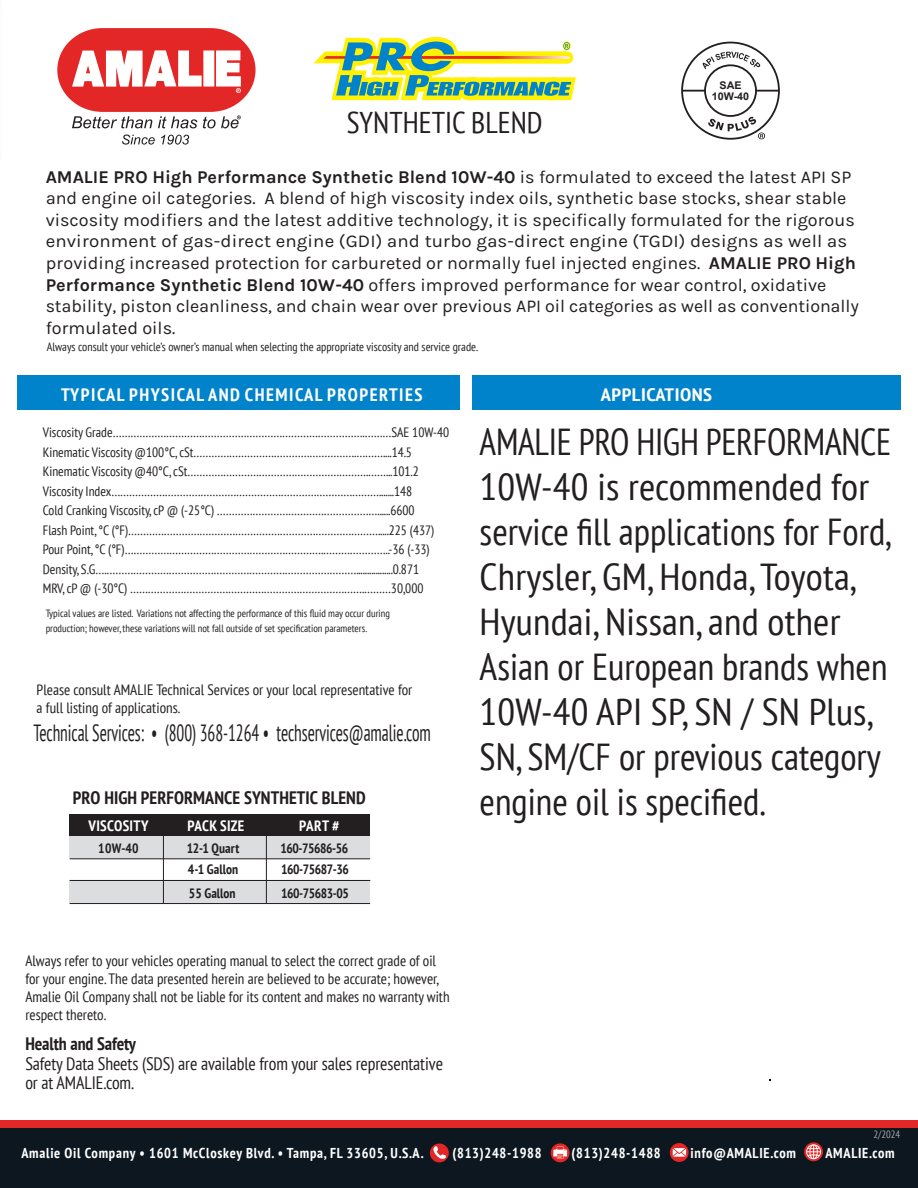
<style>
.page{position:relative;width:918px;height:1188px;background:#fff}
.page>*{position:absolute;margin:0;border:0;box-sizing:border-box;transform-origin:0 0}
.t1{font:condensed 37.5px/45px "PT Sans";color:#231f20;scale:.94 1}
.t2{font:condensed 30px "PT Sans";color:#231f20}
.t3{font:condensed 23.4px "PT Sans";letter-spacing:-.005em;color:#231f20;scale:.75 1}
.t4{font:18px/21.6px "Karla";color:#231f20}
.t5{font:condensed 18px/19.5px "PT Sans";letter-spacing:-.005em;color:#231f20}
.t6{font:700 condensed 18px "PT Sans";letter-spacing:.005em;color:#231f20}
.t7{font:700 condensed 18px "PT Sans";letter-spacing:.08em;color:#fff}
.t8{font:700 condensed 18px "PT Sans";letter-spacing:.025em;color:#fff;scale:1.13 1}
.t9{font:condensed 15px/18px "PT Sans";color:#231f20}
.t10{font:700 condensed 15px "PT Sans";letter-spacing:.015em;color:#fff}
.t11{font:700 condensed 14.25px "PT Sans";letter-spacing:.05em;color:#fff}
.t12{font:condensed 13.5px/19.5px "PT Sans";color:#231f20}
.t13{font:700 condensed 13.5px "PT Sans";letter-spacing:-.03em;color:#231f20}
.t14{font:700 condensed 13.5px "PT Sans";color:#231f20}
.t15{font:condensed 12px "PT Sans";color:#231f20}
.t16{font:700 10.65px/10.6px "Arial";color:#231f20;text-align:center}
.t17{font:condensed 10.5px/15px "PT Sans";color:#231f20}
.t18{font:condensed 10.5px "PT Sans";color:#a4a5a9}
.s1{font-weight:700}
</style>
<div class="page">
<svg style="left:313px;top:37px;width:263px;height:63px"></svg>
<div style="left:0;top:1123px;width:918px;height:65px;background:#0d1720"></div>
<div style="left:0;top:1120px;width:918px;height:7px;background:#e32626"></div>
<svg style="left:430px;top:1143px;width:19px;height:19px"></svg>
<svg style="left:432px;top:1146px;width:14px;height:13px"></svg>
<svg style="left:551px;top:1143px;width:19px;height:19px"></svg>
<svg style="left:553px;top:1147px;width:14px;height:12px"></svg>
<svg style="left:670px;top:1143px;width:19px;height:19px"></svg>
<svg style="left:673px;top:1148px;width:13px;height:9px"></svg>
<svg style="left:804px;top:1142px;width:19px;height:19px"></svg>
<svg style="left:806px;top:1144px;width:15px;height:15px"></svg>
<div style="left:18px;top:375px;width:883px;height:34px;background:#0083ca"></div>
<div style="left:460px;top:373px;width:12px;height:38px;background:#fff"></div>
<div style="left:70px;top:815px;width:300px;height:22px;background:#231f20"></div>
<div style="left:70px;top:837px;width:300px;height:22px;background:#dcdddf"></div>
<hr style="left:70px;top:858px;width:300px;height:1px;background:#231f20">
<hr style="left:70px;top:880px;width:300px;height:1px;background:#231f20">
<div style="left:70px;top:881px;width:300px;height:22px;background:#dcdddf"></div>
<hr style="left:70px;top:903px;width:300px;height:1px;background:#231f20">
<hr style="left:163px;top:833px;width:1px;height:71px;background:#231f20">
<hr style="left:266px;top:833px;width:1px;height:71px;background:#231f20">
<svg style="left:57px;top:28px;width:199px;height:100px"></svg>
<svg style="left:122px;top:135px;width:33px;height:10px"></svg>
<svg style="left:161px;top:135px;width:28px;height:10px"></svg>
<div style="left:681px;top:42px;width:99px;height:98px;border:2px solid #231f20;border-radius:50%"></div>
<div style="left:704px;top:64px;width:53px;height:53px;border:2px solid #231f20;border-radius:50%"></div>
<hr style="left:682px;top:90px;width:23px;height:2px;background:#231f20">
<hr style="left:756px;top:90px;width:23px;height:2px;background:#231f20">
<svg style="left:702px;top:52px;width:58px;height:17px"></svg>
<svg style="left:708px;top:116px;width:57px;height:23px"></svg>
<h2 class="t2" style="left:347px;top:103px;width:197px">SYNTHETIC BLEND</h2>
<p class="t16" style="left:712px;top:80px;width:39px">SAE<br>10W-40</p>
<p class="t4" style="left:46px;top:166px;width:815px"><span class="s1">AMALIE PRO High Performance Synthetic Blend 10W-40</span> is formulated to exceed the latest API SP and engine oil categories. A blend of high viscosity index oils, synthetic base stocks, shear stable viscosity modifiers and the latest additive technology, it is specifically formulated for the rigorous environment of gas-direct engine (GDI) and turbo gas-direct engine (TGDI) designs as well as providing increased protection for carbureted or normally fuel injected engines. <span class="s1">AMALIE PRO High Performance Synthetic Blend 10W-40</span> offers improved performance for wear control, oxidative stability, piston cleanliness, and chain wear over previous API oil categories as well as conventionally formulated oils.</p>
<p class="t15" style="left:47px;top:339px;width:433px">Always consult your vehicle’s owner’s manual when selecting the appropriate viscosity and service grade.</p>
<p class="t7" style="left:61px;top:382px;width:363px">TYPICAL PHYSICAL AND CHEMICAL PROPERTIES</p>
<p class="t8" style="left:601px;top:382px;width:100px">APPLICATIONS</p>
<p class="t12" style="left:43px;top:422px;width:408px">Viscosity Grade………………………………………………………………………….………SAE 10W-40<br>Kinematic Viscosity @100°C, cSt……………………………………………….………....14.5<br>Kinematic Viscosity @40°C, cSt…………………………………………………….……...101.2<br>Viscosity Index……………………………………………………………………………….......148<br>Cold Cranking Viscosity, cP @ (-25°C) ………………………………………………......6600<br>Flash Point, °C (°F)………………………………………………………………………….....225 (437)<br>Pour Point, °C (°F)………………………………………………………….…………………..-36 (-33)<br>Density, S.G….………………………………………………………………………….................0.871<br>MRV, cP @ (-30°C) …………………………………………………………………….………30,000</p>
<p class="t17" style="left:46px;top:605px;width:346px">Typical values are listed. Variations not affecting the performance of this fluid may occur during production; however, these variations will not fall outside of set specification parameters.</p>
<p class="t9" style="left:37px;top:681px;width:377px">Please consult AMALIE Technical Services or your local representative for a full listing of applications.</p>
<p class="t3" style="left:34px;top:718px;width:531px">Technical Services: • (800) 368-1264 • techservices@amalie.com</p>
<p class="t6" style="left:73px;top:785px;width:294px">PRO HIGH PERFORMANCE SYNTHETIC BLEND</p>
<p class="t10" style="left:88px;top:816px;width:62px">VISCOSITY</p>
<p class="t10" style="left:188px;top:816px;width:58px">PACK SIZE</p>
<p class="t10" style="left:299px;top:816px;width:42px">PART #</p>
<p class="t13" style="left:98px;top:839px;width:42px">10W-40</p>
<p class="t13" style="left:187px;top:839px;width:54px">12-1 Quart</p>
<p class="t13" style="left:280px;top:839px;width:69px">160-75686-56</p>
<p class="t13" style="left:188px;top:860px;width:52px">4-1 Gallon</p>
<p class="t13" style="left:281px;top:860px;width:69px">160-75687-36</p>
<p class="t14" style="left:189px;top:884px;width:48px">55 Gallon</p>
<p class="t13" style="left:281px;top:884px;width:69px">160-75683-05</p>
<p class="t9" style="left:25px;top:951px;width:426px">Always refer to your vehicles operating manual to select the correct grade of oil for your engine. The data presented herein are believed to be accurate; however, Amalie Oil Company shall not be liable for its content and makes no warranty with respect thereto.</p>
<p class="t6" style="left:25px;top:1032px;width:112px">Health and Safety</p>
<p class="t5" style="left:25px;top:1053px;width:419px">Safety Data Sheets (SDS) are available from your sales representative or at AMALIE.com.</p>
<p class="t1" style="left:480px;top:419px;width:439px">AMALIE PRO HIGH PERFORMANCE<br>10W-40 is recommended for service fill applications for Ford,<br>Chrysler, GM, Honda, Toyota,<br>Hyundai, Nissan, and other<br>Asian or European brands when<br>10W-40 API SP, SN / SN Plus,<br>SN, SM/CF or previous category engine oil is specified.</p>
<p class="t18" style="left:874px;top:1128px;width:28px">2/2024</p>
<p class="t11" style="left:21px;top:1144px;width:403px">Amalie Oil Company • 1601 McCloskey Blvd. • Tampa, FL 33605, U.S.A.</p>
<p class="t11" style="left:452px;top:1143px;width:91px">(813)248-1988</p>
<p class="t11" style="left:572px;top:1143px;width:91px">(813)248-1488</p>
<p class="t11" style="left:691px;top:1143px;width:107px">info@AMALIE.com</p>
<p class="t11" style="left:825px;top:1143px;width:71px">AMALIE.com</p>
</div>
